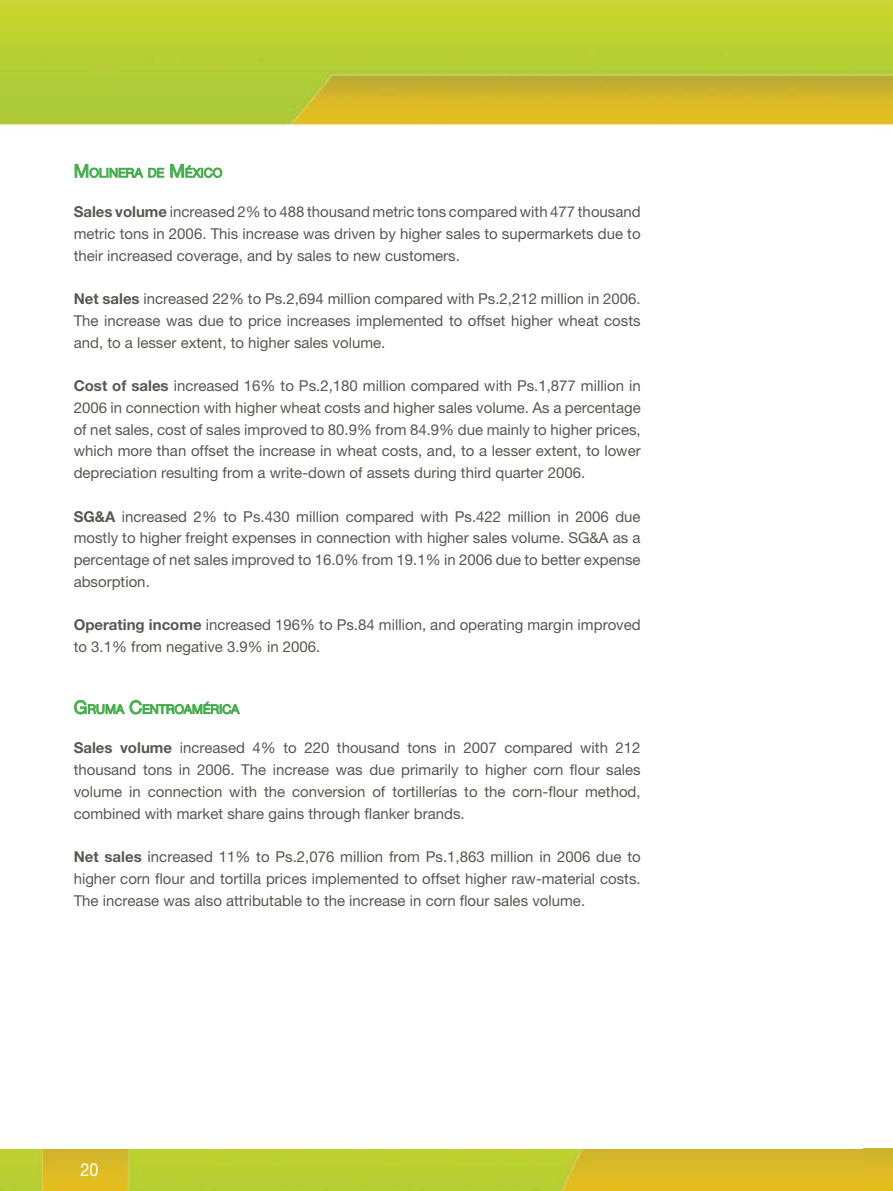
<style>
.page{position:relative;width:893px;height:1191px;background:#fff}
.page>*{position:absolute;margin:0;border:0;box-sizing:border-box;transform-origin:0 0}
.t1{font:18px "Helvetica Neue";color:#fff;scale:.9 1}
.t2{font:15px/21.8px "Helvetica Neue";color:#5a5751;text-align:justify}
.t3{font:12.6px "Helvetica Neue";letter-spacing:-.005em;color:#41ad49}
.s1{font-size:18px}
.s2{font-weight:700}
</style>
<div class="page">
<img style="left:0;top:0;width:893px;height:126px">
<img style="left:0;top:1149px;width:864px;height:42px">
<img style="left:864px;top:1148px;width:29px;height:43px">
<svg style="left:75px;top:164px;width:89px;height:14px"></svg>
<svg style="left:170px;top:164px;width:52px;height:14px"></svg>
<svg style="left:74px;top:700px;width:166px;height:14px"></svg>
<p class="t3" style="left:74px;top:165px;width:150px"><span class="s1">M</span> OLINERA DE <span class="s1">M</span> ÉXICO</p>
<p class="t2" style="left:74px;top:201px;width:568px"><span class="s2">Sales volume</span> increased 2% to 488 thousand metric tons compared with 477 thousand metric tons in 2006. This increase was driven by higher sales to supermarkets due to their increased coverage, and by sales to new customers.</p>
<p class="t2" style="left:74px;top:288px;width:568px"><span class="s2">Net sales</span> increased 22% to Ps.2,694 million compared with Ps.2,212 million in 2006.<br>The increase was due to price increases implemented to offset higher wheat costs and, to a lesser extent, to higher sales volume.</p>
<p class="t2" style="left:74px;top:375px;width:569px"><span class="s2">Cost of sales</span> increased 16% to Ps.2,180 million compared with Ps.1,877 million in 2006 in connection with higher wheat costs and higher sales volume. As a percentage of net sales, cost of sales improved to 80.9% from 84.9% due mainly to higher prices, which more than offset the increase in wheat costs, and, to a lesser extent, to lower depreciation resulting from a write-down of assets during third quarter 2006.</p>
<p class="t2" style="left:74px;top:505px;width:568px"><span class="s2">SG&amp;A</span> increased 2% to Ps.430 million compared with Ps.422 million in 2006 due mostly to higher freight expenses in connection with higher sales volume. SG&amp;A as a percentage of net sales improved to 16.0% from 19.1% in 2006 due to better expense absorption.</p>
<p class="t2" style="left:74px;top:614px;width:568px"><span class="s2">Operating income</span> increased 196% to Ps.84 million, and operating margin improved to 3.1% from negative 3.9% in 2006.</p>
<p class="t3" style="left:74px;top:701px;width:167px"><span class="s1">G</span> RUMA <span class="s1">C</span>ENTROAMÉRICA</p>
<p class="t2" style="left:74px;top:737px;width:568px"><span class="s2">Sales volume</span> increased 4% to 220 thousand tons in 2007 compared with 212 thousand tons in 2006. The increase was due primarily to higher corn flour sales volume in connection with the conversion of tortillerías to the corn-flour method, combined with market share gains through flanker brands.</p>
<p class="t2" style="left:74px;top:845px;width:568px"><span class="s2">Net sales</span> increased 11% to Ps.2,076 million from Ps.1,863 million in 2006 due to higher corn flour and tortilla prices implemented to offset higher raw-material costs.<br>The increase was also attributable to the increase in corn flour sales volume.</p>
<p class="t1" style="left:81px;top:1158px;width:22px">20</p>
</div>
